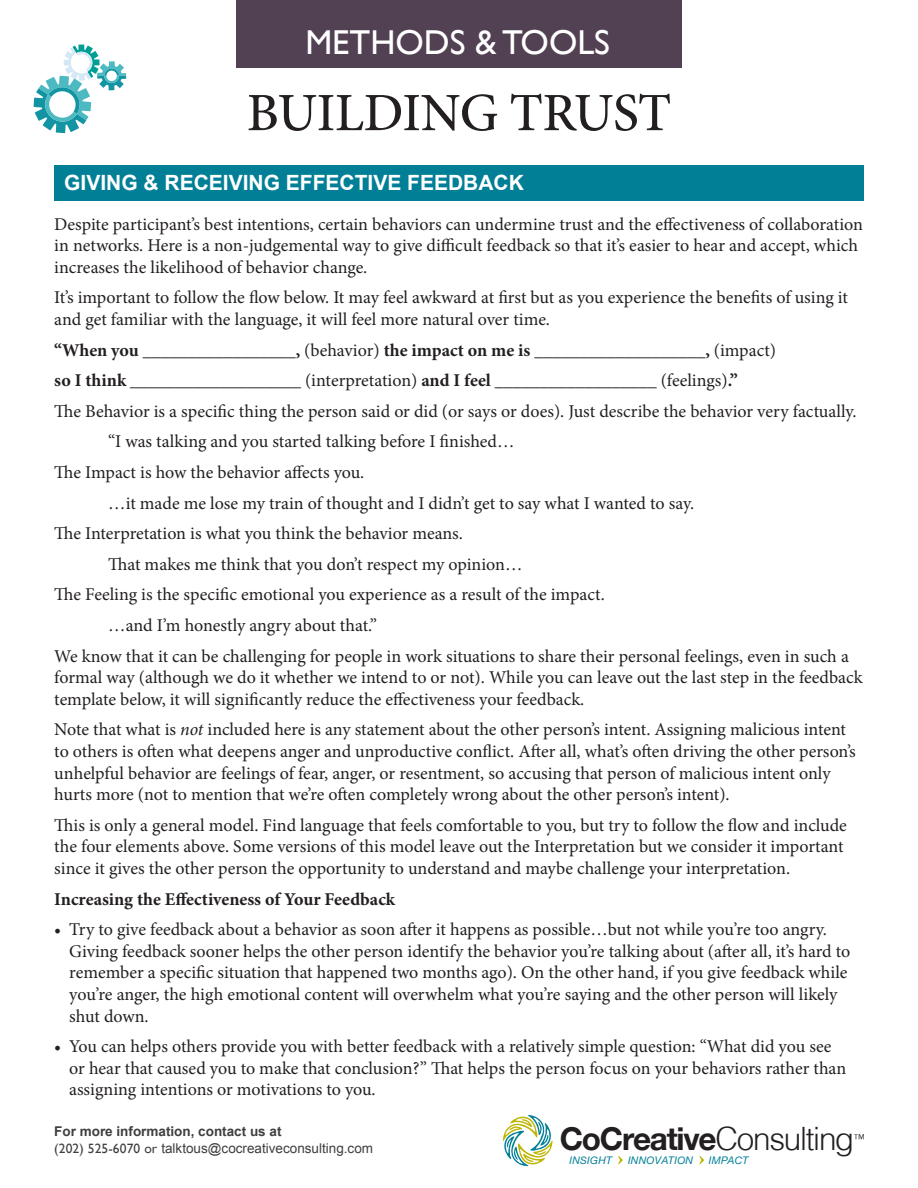
<style>
.page{position:relative;width:918px;height:1188px;background:#fff}
.page>*{position:absolute;margin:0;border:0;box-sizing:border-box;transform-origin:0 0}
.t1{font:500 54px "Minion Pro";letter-spacing:-.01em;color:#231f20}
.t2{font:34.5px "Gill Sans";color:#fff}
.t3{font:700 31.5px "Context Reprise S Si";letter-spacing:-.04em;color:#231f20}
.t4{font:700 21px "Arial";color:#fff}
.t5{font:18px/21.6px "Minion Pro";letter-spacing:-.005em;color:#231f20}
.t6{font:700 18px "Minion Pro";color:#231f20}
.t7{font:13.5px/16.5px "Arial";color:#3f3f3f}
.t8{font:300 12px "Context Light S Si";color:#231f20}
.t9{font:italic 10.5px "Context Reprise S Si";letter-spacing:.02em;color:#007f97}
.s1{font-weight:400}
.s2{font-style:italic}
.s3{font-weight:700}
.s4{font-family:"Gill Sans"}
.s5{font-family:"Context Light S Si";font-weight:300}
</style>
<div class="page">
<div style="left:54px;top:165px;width:810px;height:36px;background:#007f97"></div>
<div style="left:236px;top:0;width:445px;height:67px;background:#524053"></div>
<svg style="left:503px;top:1115px;width:50px;height:51px"></svg>
<svg style="left:618px;top:1156px;width:5px;height:8px"></svg>
<svg style="left:699px;top:1156px;width:5px;height:8px"></svg>
<svg style="left:34px;top:45px;width:92px;height:88px"></svg>
<p class="t2" style="left:305px;top:22px;width:306px">METHODS &amp; TOOLS</p>
<p class="t1" style="left:247px;top:76px;width:426px">BUILDING TRUST</p>
<p class="t4" style="left:64px;top:169px;width:461px">GIVING &amp; RECEIVING EFFECTIVE FEEDBACK</p>
<p class="t5" style="left:54px;top:213px;width:810px">Despite participant’s best intentions, certain behaviors can undermine trust and the effectiveness of collaboration in networks. Here is a non-judgemental way to give difficult feedback so that it’s easier to hear and accept, which increases the likelihood of behavior change.</p>
<p class="t5" style="left:54px;top:287px;width:795px">It’s important to follow the flow below. It may feel awkward at first but as you experience the benefits of using it and get familiar with the language, it will feel more natural over time.</p>
<p class="t6" style="left:54px;top:337px;width:723px">“When you _________________, <span class="s1">(behavior)</span> the impact on me is ___________________, <span class="s1">(impact)</span></p>
<p class="t6" style="left:54px;top:368px;width:685px">so I think ___________________ <span class="s1">(interpretation)</span> and I feel __________________ <span class="s1">(feelings)</span>.”</p>
<p class="t5" style="left:54px;top:400px;width:804px">The Behavior is a specific thing the person said or did (or says or does). Just describe the behavior very factually.</p>
<p class="t5" style="left:108px;top:431px;width:408px">“I was talking and you started talking before I finished…</p>
<p class="t5" style="left:54px;top:462px;width:312px">The Impact is how the behavior affects you.</p>
<p class="t5" style="left:108px;top:492px;width:587px">…it made me lose my train of thought and I didn’t get to say what I wanted to say.</p>
<p class="t5" style="left:54px;top:523px;width:410px">The Interpretation is what you think the behavior means.</p>
<p class="t5" style="left:108px;top:553px;width:416px">That makes me think that you don’t respect my opinion…</p>
<p class="t5" style="left:54px;top:584px;width:552px">The Feeling is the specific emotional you experience as a result of the impact.</p>
<p class="t5" style="left:108px;top:615px;width:270px">…and I’m honestly angry about that.”</p>
<p class="t5" style="left:54px;top:645px;width:810px">We know that it can be challenging for people in work situations to share their personal feelings, even in such a formal way (although we do it whether we intend to or not). While you can leave out the last step in the feedback template below, it will significantly reduce the effectiveness your feedback.</p>
<p class="t5" style="left:54px;top:719px;width:803px">Note that what is <span class="s2">not</span> included here is any statement about the other person’s intent. Assigning malicious intent to others is often what deepens anger and unproductive conflict. After all, what’s often driving the other person’s unhelpful behavior are feelings of fear, anger, or resentment, so accusing that person of malicious intent only hurts more (not to mention that we’re often completely wrong about the other person’s intent).</p>
<p class="t5" style="left:54px;top:814px;width:794px">This is only a general model. Find language that feels comfortable to you, but try to follow the flow and include the four elements above. Some versions of this model leave out the Interpretation but we consider it important since it gives the other person the opportunity to understand and maybe challenge your interpretation.</p>
<p class="t6" style="left:54px;top:886px;width:342px">Increasing the Effectiveness of Your Feedback</p>
<p class="t5" style="left:69px;top:919px;width:783px;text-indent:-15px">• Try to give feedback about a behavior as soon after it happens as possible…but not while you’re too angry.<br>Giving feedback sooner helps the other person identify the behavior you’re talking about (after all, it’s hard to remember a specific situation that happened two months ago). On the other hand, if you give feedback while you’re anger, the high emotional content will overwhelm what you’re saying and the other person will likely shut down.</p>
<p class="t5" style="left:69px;top:1036px;width:778px;text-indent:-15px">• You can helps others provide you with better feedback with a relatively simple question: “What did you see or hear that caused you to make that conclusion?” That helps the person focus on your behaviors rather than assigning intentions or motivations to you.</p>
<p class="t7" style="left:54px;top:1123px;width:320px"><span class="s3">For more information, contact us at<br></span><span class="s4">(202) 525-6070 or</span> talktous@cocreativeconsulting.com</p>
<p class="t3" style="left:560px;top:1119px;width:296px">CoCreative<span class="s5">Consulting</span></p>
<p class="t8" style="left:854px;top:1131px;width:13px">™</p>
<p class="t9" style="left:570px;top:1153px;width:44px">INSIGHT</p>
<p class="t9" style="left:628px;top:1153px;width:67px">INNOVATION</p>
<p class="t9" style="left:709px;top:1153px;width:41px">IMPACT</p>
</div>
